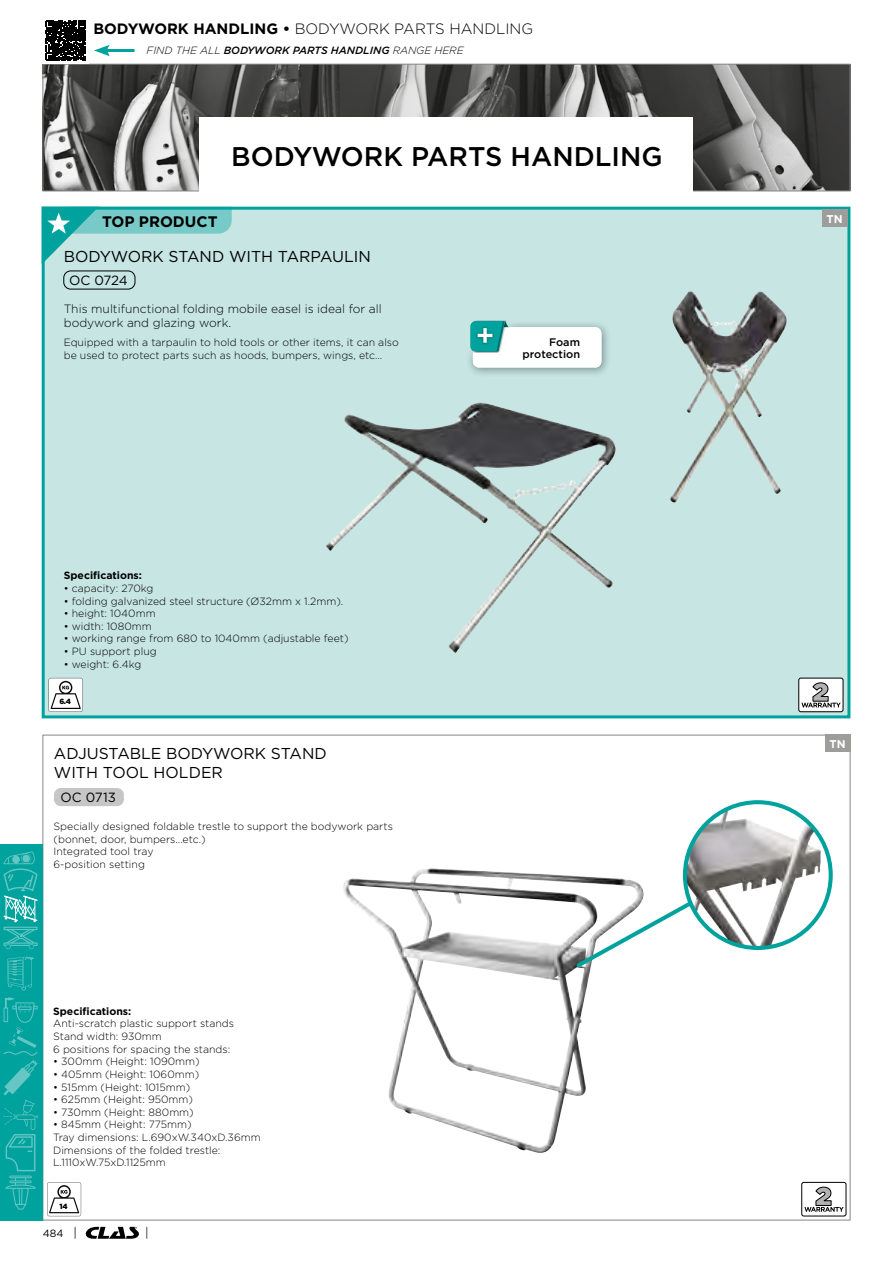
<style>
.page{position:relative;width:893px;height:1263px;background:#fff}
.page>*{position:absolute;margin:0;border:0;box-sizing:border-box;transform-origin:0 0}
.t1{font:500 27px "Gotham";color:#000}
.t2{font:15.75px/18.8px "Gotham";color:#000}
.t3{font:700 15.3px "Gotham";color:#000}
.t4{font:300 15px "Gotham";color:#000}
.t5{font:13.35px "Gotham";letter-spacing:-.01em;color:#000}
.t6{font:300 12px/14.4px "Gotham";color:#000}
.t7{font:700 11.25px "Gotham";color:#fff}
.t8{font:500 10.95px/12.1px "Gotham";color:#000;text-align:right}
.t9{font:300 10.5px/12.6px "Gotham";color:#000}
.t10{font:italic 500 10.5px "Gotham";color:#000}
.t11{font:700 10.5px "Gotham";color:#000}
.t12{font:10.5px "Gotham";color:#000}
.t13{font:900 7.5px "Gotham";color:#000}
.s1{font-weight:700}
.s2{font-weight:300}
</style>
<div class="page">
<img style="left:45px;top:66px;width:803px;height:123px">
<div style="left:43px;top:64px;width:807px;height:127px;border:1px solid #878787"></div>
<div style="left:200px;top:117px;width:493px;height:77px;background:#fff"></div>
<div style="left:0;top:844px;width:43px;height:376px;background:#00a29e"></div>
<svg style="left:86px;top:1227px;width:53px;height:12px"></svg>
<svg style="left:146px;top:1227px;width:1px;height:12px"></svg>
<svg style="left:74px;top:1227px;width:2px;height:12px"></svg>
<svg style="left:3px;top:851px;width:35px;height:98px"></svg>
<svg style="left:4px;top:997px;width:34px;height:212px"></svg>
<svg style="left:7px;top:956px;width:27px;height:34px"></svg>
<div style="left:42px;top:207px;width:808px;height:511px;background:#c6e5e3;border:3px solid #00a29e"></div>
<img style="left:343px;top:868px;width:297px;height:285px">
<img style="left:326px;top:403px;width:289px;height:250px">
<img style="left:670px;top:291px;width:117px;height:212px">
<svg style="left:573px;top:885px;width:112px;height:86px"></svg>
<svg style="left:804px;top:1186px;width:40px;height:26px"></svg>
<div style="left:801px;top:1182px;width:45px;height:34px;border:1px solid #000;border-radius:2px"></div>
<div style="left:799px;top:680px;width:43px;height:30px;background:linear-gradient(to right,#fff,#fff)"></div>
<svg style="left:801px;top:682px;width:40px;height:25px"></svg>
<div style="left:799px;top:678px;width:44px;height:34px;border:1px solid #000;border-radius:2px"></div>
<svg style="left:49px;top:678px;width:34px;height:34px"></svg>
<svg style="left:47px;top:1182px;width:34px;height:34px"></svg>
<div style="left:465px;top:319px;width:146px;height:58px;background:#000;opacity:.4"></div>
<div style="left:472px;top:320px;width:35px;height:33px;background:#bddbd9"></div>
<div style="left:470px;top:320px;width:35px;height:33px;background:#000;opacity:.4"></div>
<svg style="left:42px;top:207px;width:190px;height:57px"></svg>
<svg style="left:685px;top:802px;width:146px;height:146px"></svg>
<img style="left:685px;top:808px;width:136px;height:139px">
<div style="left:683px;top:800px;width:150px;height:150px;border:4px solid #00a29e;border-radius:50%"></div>
<hr style="left:104px;top:49px;width:31px;height:3px;background:#00a29e">
<svg style="left:94px;top:45px;width:16px;height:11px"></svg>
<div style="left:63px;top:271px;width:72px;height:18px;border:1px solid #000;border-radius:7px"></div>
<div style="left:54px;top:788px;width:70px;height:18px;background:#c6c6c6;border-radius:7px"></div>
<div style="left:42px;top:17px;width:47px;height:47px;background:linear-gradient(to right,#fff,#fff)"></div>
<svg style="left:46px;top:21px;width:40px;height:39px;background:#1a1a1a"></svg>
<div style="left:822px;top:210px;width:25px;height:17px;background:#9d9d9c"></div>
<div style="left:825px;top:735px;width:25px;height:17px;background:#9d9d9c"></div>
<svg style="left:470px;top:321px;width:131px;height:46px;background:#cde9e8"></svg>
<h3 class="t4" style="left:93px;top:20px;width:441px"><span class="s1">BODYWORK HANDLING •</span> BODYWORK PARTS HANDLING</h3>
<p class="t10" style="left:147px;top:44px;width:318px"><span class="s2">FIND THE ALL</span> BODYWORK PARTS HANDLING <span class="s2">RANGE HERE</span></p>
<h1 class="t1" style="left:231px;top:139px;width:433px">BODYWORK PARTS HANDLING</h1>
<h3 class="t3" style="left:102px;top:212px;width:117px">TOP PRODUCT</h3>
<p class="t7" style="left:827px;top:211px;width:18px">TN</p>
<h2 class="t2" style="left:64px;top:247px;width:308px">BODYWORK STAND WITH TARPAULIN</h2>
<p class="t5" style="left:69px;top:272px;width:60px">OC 0724</p>
<p class="t6" style="left:64px;top:301px;width:320px">This multifunctional folding mobile easel is ideal for all bodywork and glazing work.</p>
<p class="t9" style="left:64px;top:336px;width:337px">Equipped with a tarpaulin to hold tools or other items, it can also be used to protect parts such as hoods, bumpers, wings, etc…</p>
<p class="t11" style="left:64px;top:569px;width:80px">Specifications:</p>
<p class="t9" style="left:64px;top:582px;width:91px">• capacity: 270kg</p>
<p class="t9" style="left:64px;top:594px;width:281px">• folding galvanized steel structure (Ø32mm x 1.2mm).</p>
<p class="t9" style="left:64px;top:607px;width:93px">• height: 1040mm</p>
<p class="t9" style="left:64px;top:619px;width:89px">• width: 1080mm</p>
<p class="t9" style="left:64px;top:632px;width:286px">• working range from 680 to 1040mm (adjustable feet)</p>
<p class="t9" style="left:64px;top:645px;width:94px">• PU support plug</p>
<p class="t9" style="left:64px;top:657px;width:79px">• weight: 6.4kg</p>
<p class="t13" style="left:59px;top:696px;width:13px">6.4</p>
<h2 class="t2" style="left:54px;top:744px;width:274px">ADJUSTABLE BODYWORK STAND<br>WITH TOOL HOLDER</h2>
<p class="t5" style="left:61px;top:789px;width:57px">OC 0713</p>
<p class="t9" style="left:54px;top:820px;width:341px">Specially designed foldable trestle to support the bodywork parts (bonnet, door, bumpers...etc.)<br>Integrated tool tray<br>6-position setting</p>
<p class="t11" style="left:53px;top:1004px;width:80px">Specifications:</p>
<p class="t9" style="left:53px;top:1017px;width:182px">Anti-scratch plastic support stands<br>Stand width: 930mm<br>6 positions for spacing the stands:</p>
<p class="t9" style="left:53px;top:1055px;width:148px">• 300mm (Height: 1090mm)</p>
<p class="t9" style="left:53px;top:1067px;width:148px">• 405mm (Height: 1060mm)</p>
<p class="t9" style="left:53px;top:1080px;width:139px">• 515mm (Height: 1015mm)</p>
<p class="t9" style="left:53px;top:1093px;width:141px">• 625mm (Height: 950mm)</p>
<p class="t9" style="left:53px;top:1105px;width:142px">• 730mm (Height: 880mm)</p>
<p class="t9" style="left:53px;top:1118px;width:209px">• 845mm (Height: 775mm)<br>Tray dimensions: L.690xW.340xD.36mm<br>Dimensions of the folded trestle:<br>L.1110xW.75xD.1125mm</p>
<p class="t13" style="left:60px;top:1201px;width:9px">14</p>
<p class="t12" style="left:43px;top:1226px;width:22px">484</p>
<p class="t8" style="left:522px;top:335px;width:59px">Foam protection</p>
<p class="t7" style="left:830px;top:736px;width:18px">TN</p>
</div>
